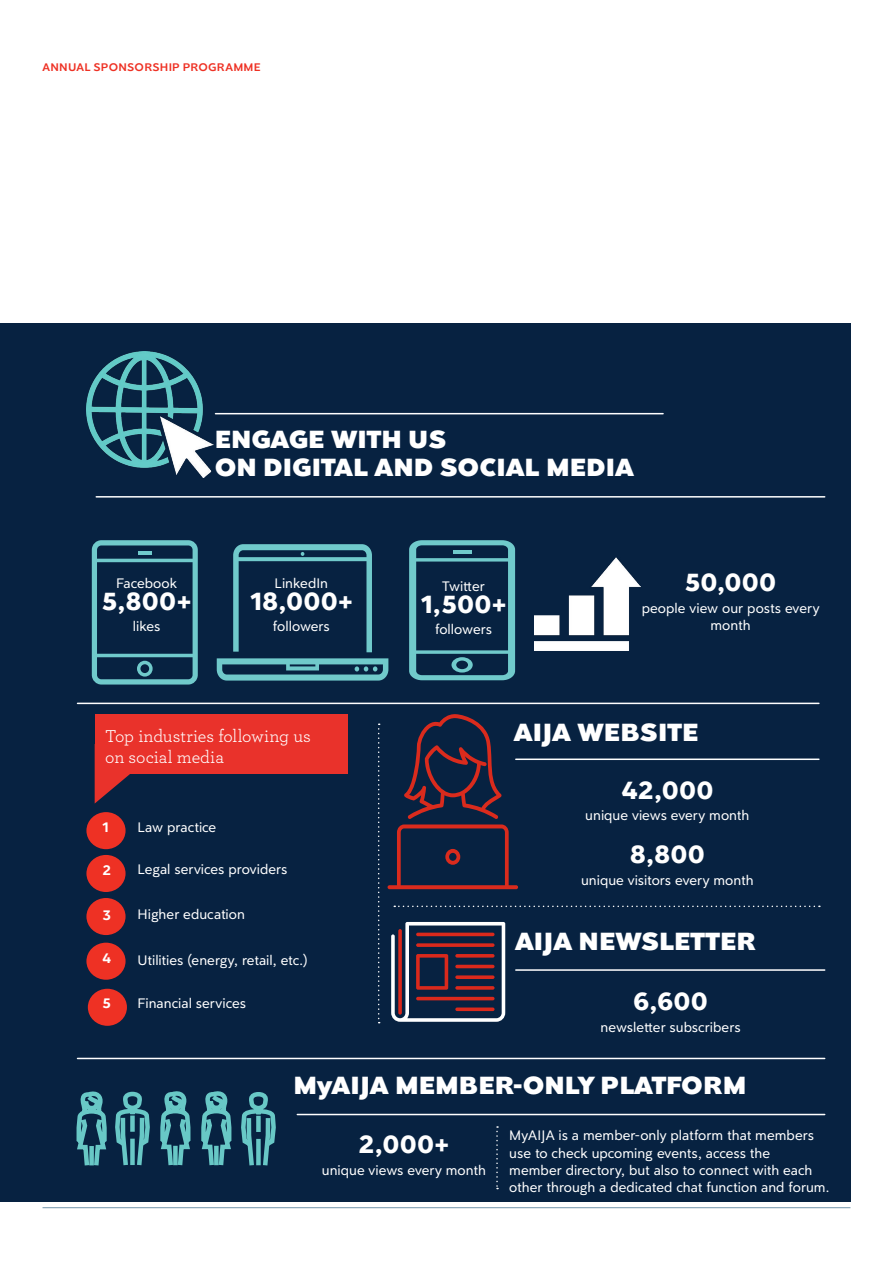
<style>
.page{position:relative;width:893px;height:1263px;background:#fff}
.page>*{position:absolute;margin:0;border:0;box-sizing:border-box;transform-origin:0 0}
.t1{font:900 27px/28.5px "Clarika Grotesque";color:#fff}
.t2{font:800 27px "Clarika Grotesque";letter-spacing:.01em;color:#fff}
.t3{font:18px/21.6px "Archer";color:#fff}
.t4{font:15px/17.2px "Clarika Grotesque";color:#fff;text-align:center}
.t5{font:700 15px "Clarika Grotesque";color:#fff}
.t6{font:600 12px "Clarika Grotesque";letter-spacing:.02em;color:#ee3124}
</style>
<div class="page">
<hr style="left:43px;top:1207px;width:807px;height:1px;background:#7094aa">
<div style="left:0;top:323px;width:850px;height:879px;background:#072241"></div>
<div style="left:95px;top:714px;width:252px;height:60px;background:#e9322b"></div>
<svg style="left:95px;top:774px;width:35px;height:29px"></svg>
<div style="left:86px;top:812px;width:40px;height:37px;background:#ee3124;border-radius:50%"></div>
<div style="left:86px;top:855px;width:40px;height:37px;background:#ee3124;border-radius:50%"></div>
<div style="left:86px;top:898px;width:40px;height:37px;background:#ee3124;border-radius:50%"></div>
<div style="left:86px;top:943px;width:40px;height:37px;background:#ee3124;border-radius:50%"></div>
<div style="left:88px;top:989px;width:39px;height:37px;background:#ee3124;border-radius:50%"></div>
<svg style="left:92px;top:540px;width:106px;height:144px"></svg>
<svg style="left:217px;top:658px;width:171px;height:22px"></svg>
<svg style="left:233px;top:544px;width:139px;height:108px"></svg>
<svg style="left:409px;top:540px;width:106px;height:140px"></svg>
<img style="left:86px;top:351px;width:127px;height:126px">
<img style="left:534px;top:557px;width:106px;height:94px">
<svg style="left:378px;top:723px;width:2px;height:300px"></svg>
<hr style="left:215px;top:413px;width:448px;height:1px;background:#fff">
<hr style="left:96px;top:496px;width:729px;height:2px;background:#fff">
<hr style="left:78px;top:703px;width:741px;height:1px;background:#fff">
<svg style="left:394px;top:905px;width:426px;height:2px"></svg>
<svg style="left:388px;top:714px;width:130px;height:175px"></svg>
<hr style="left:516px;top:758px;width:303px;height:2px;background:#fff">
<hr style="left:516px;top:969px;width:309px;height:2px;background:#fff">
<hr style="left:78px;top:1058px;width:747px;height:1px;background:#fff">
<svg style="left:76px;top:1091px;width:74px;height:75px"></svg>
<svg style="left:160px;top:1091px;width:31px;height:75px"></svg>
<svg style="left:201px;top:1091px;width:75px;height:75px"></svg>
<hr style="left:297px;top:1114px;width:528px;height:1px;background:#fff">
<svg style="left:496px;top:1126px;width:2px;height:63px"></svg>
<svg style="left:391px;top:922px;width:114px;height:100px"></svg>
<hr style="left:416px;top:933px;width:79px;height:3px;background:#da291c;border-radius:2px">
<svg style="left:416px;top:943px;width:79px;height:4px"></svg>
<hr style="left:416px;top:997px;width:79px;height:3px;background:#da291c;border-radius:2px">
<hr style="left:455px;top:954px;width:40px;height:3px;background:#da291c;border-radius:2px">
<hr style="left:455px;top:965px;width:40px;height:3px;background:#da291c;border-radius:2px">
<svg style="left:455px;top:975px;width:40px;height:4px"></svg>
<svg style="left:455px;top:986px;width:40px;height:4px"></svg>
<svg style="left:455px;top:1007px;width:40px;height:4px"></svg>
<p class="t6" style="left:43px;top:59px;width:220px">ANNUAL SPONSORSHIP PROGRAMME</p>
<h1 class="t1" style="left:215px;top:423px;width:421px">ENGAGE WITH US<br>ON DIGITAL AND SOCIAL MEDIA</h1>
<p class="t4" style="left:116px;top:574px;width:62px">Facebook</p>
<h1 class="t2" style="left:102px;top:583px;width:91px">5,800+</h1>
<p class="t4" style="left:133px;top:617px;width:29px">likes</p>
<p class="t4" style="left:275px;top:574px;width:55px">LinkedIn</p>
<h1 class="t2" style="left:250px;top:583px;width:105px">18,000+</h1>
<p class="t4" style="left:273px;top:617px;width:58px">followers</p>
<p class="t4" style="left:442px;top:577px;width:44px">Twitter</p>
<h1 class="t2" style="left:420px;top:585px;width:88px">1,500+</h1>
<p class="t4" style="left:435px;top:620px;width:58px">followers</p>
<h1 class="t2" style="left:685px;top:564px;width:93px">50,000</h1>
<p class="t4" style="left:642px;top:599px;width:179px">people view our posts every month</p>
<p class="t3" style="left:105px;top:724px;width:207px">Top industries following us on social media</p>
<p class="t4" style="left:137px;top:818px;width:80px">Law practice</p>
<p class="t4" style="left:137px;top:860px;width:151px">Legal services providers</p>
<p class="t4" style="left:137px;top:905px;width:109px">Higher education</p>
<p class="t5" style="left:102px;top:817px;width:8px">1</p>
<p class="t5" style="left:102px;top:860px;width:10px">2</p>
<p class="t5" style="left:102px;top:905px;width:10px">3</p>
<p class="t5" style="left:102px;top:948px;width:11px">4</p>
<p class="t4" style="left:137px;top:951px;width:172px">Utilities (energy, retail, etc.)</p>
<p class="t5" style="left:102px;top:993px;width:10px">5</p>
<p class="t4" style="left:137px;top:994px;width:110px">Financial services</p>
<h1 class="t1" style="left:514px;top:716px;width:186px">AIJA WEBSITE</h1>
<h1 class="t2" style="left:621px;top:771px;width:94px">42,000</h1>
<p class="t4" style="left:585px;top:806px;width:166px">unique views every month</p>
<h1 class="t2" style="left:630px;top:836px;width:77px">8,800</h1>
<p class="t4" style="left:581px;top:871px;width:174px">unique visitors every month</p>
<h1 class="t1" style="left:515px;top:926px;width:243px">AIJA NEWSLETTER</h1>
<h1 class="t2" style="left:633px;top:983px;width:76px">6,600</h1>
<p class="t4" style="left:601px;top:1018px;width:141px">newsletter subscribers</p>
<h1 class="t1" style="left:294px;top:1070px;width:454px">MyAIJA MEMBER-ONLY PLATFORM</h1>
<p class="t4" style="left:509px;top:1126px;width:322px;text-align:left">MyAIJA is a member-only platform that members use to check upcoming events, access the<br>member directory, but also to connect with each other through a dedicated chat function and forum.</p>
<h1 class="t2" style="left:358px;top:1126px;width:92px">2,000+</h1>
<p class="t4" style="left:322px;top:1161px;width:166px">unique views every month</p>
</div>
